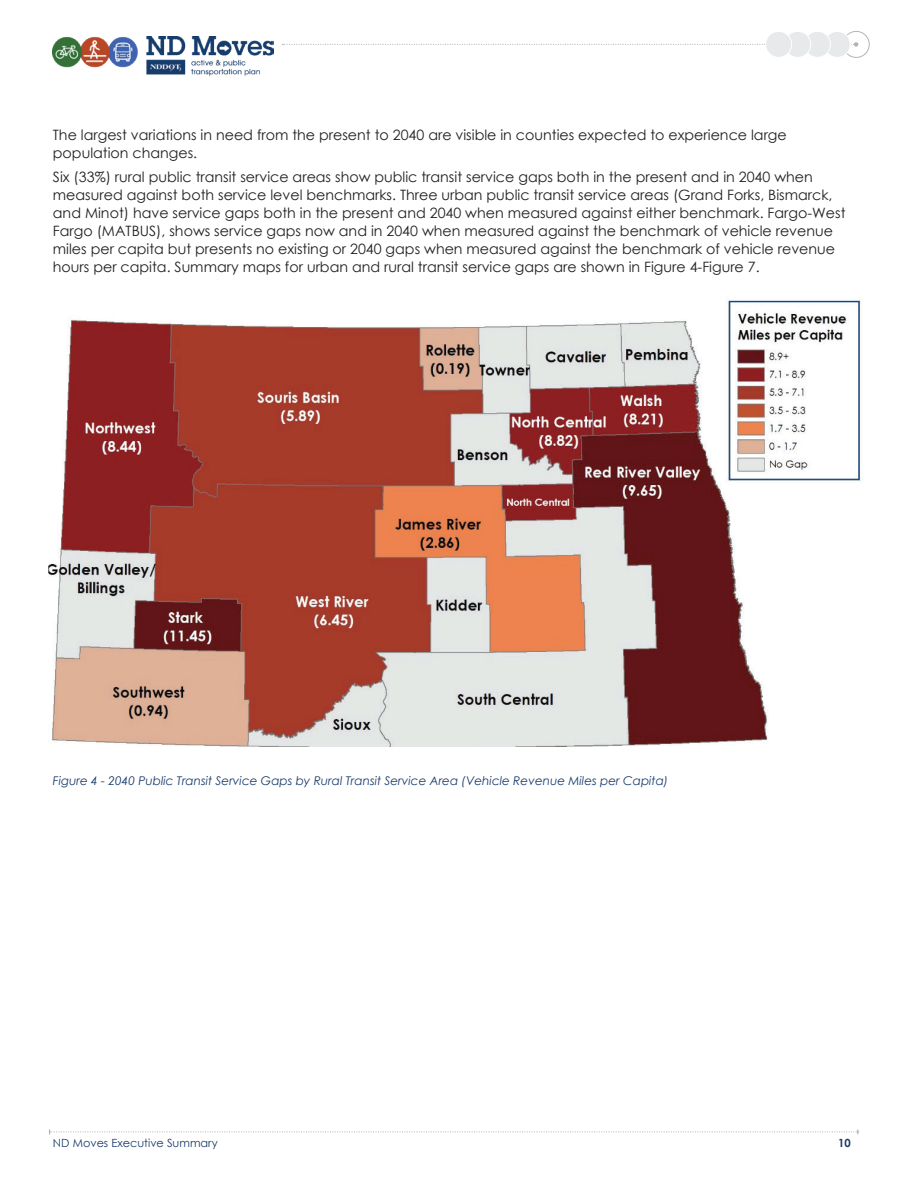
<style>
.page{position:relative;width:918px;height:1188px;background:#fff}
.page>*{position:absolute;margin:0;border:0;box-sizing:border-box;transform-origin:0 0}
.t1{font:14.25px/18px "Century Gothic";color:#231f20}
.t2{font:italic 12px "Century Gothic";color:#183b6b}
.t3{font:11.25px "Century Gothic";color:#183b6b}
.t4{font:700 11.25px "Century Gothic";color:#183b6b}
</style>
<div class="page">
<img style="left:53px;top:37px;width:221px;height:39px">
<div style="left:843px;top:31px;width:27px;height:27px;border:1px solid #b1b4b5;border-radius:50%"></div>
<svg style="left:282px;top:42px;width:576px;height:5px"></svg>
<svg style="left:49px;top:1129px;width:810px;height:5px"></svg>
<div style="left:824px;top:31px;width:26px;height:26px;background:#e7e9ea;border-radius:50%"></div>
<div style="left:824px;top:31px;width:27px;height:27px;border:1px solid #fff;border-radius:50%"></div>
<div style="left:804px;top:31px;width:26px;height:26px;background:#e7e9ea;border-radius:50%"></div>
<div style="left:804px;top:31px;width:27px;height:27px;border:1px solid #fff;border-radius:50%"></div>
<div style="left:785px;top:31px;width:26px;height:26px;background:#e7e9ea;border-radius:50%"></div>
<div style="left:784px;top:31px;width:27px;height:27px;border:1px solid #fff;border-radius:50%"></div>
<div style="left:766px;top:31px;width:26px;height:26px;background:#e7e9ea;border-radius:50%"></div>
<div style="left:765px;top:31px;width:27px;height:27px;border:1px solid #fff;border-radius:50%"></div>
<img style="left:49px;top:299px;width:813px;height:447px">
<p class="t1" style="left:53px;top:125px;width:735px">The largest variations in need from the present to 2040 are visible in counties expected to experience large population changes.</p>
<p class="t1" style="left:53px;top:168px;width:794px">Six (33%) rural public transit service areas show public transit service gaps both in the present and in 2040 when measured against both service level benchmarks. Three urban public transit service areas (Grand Forks, Bismarck, and Minot) have service gaps both in the present and 2040 when measured against either benchmark. Fargo-West Fargo (MATBUS), shows service gaps now and in 2040 when measured against the benchmark of vehicle revenue miles per capita but presents no existing or 2040 gaps when measured against the benchmark of vehicle revenue hours per capita. Summary maps for urban and rural transit service gaps are shown in Figure 4-Figure 7.</p>
<p class="t2" style="left:53px;top:772px;width:617px">Figure 4 - 2040 Public Transit Service Gaps by Rural Transit Service Area (Vehicle Revenue Miles per Capita)</p>
<p class="t3" style="left:53px;top:1136px;width:166px">ND Moves Executive Summary</p>
<p class="t4" style="left:838px;top:1135px;width:14px">10</p>
</div>
